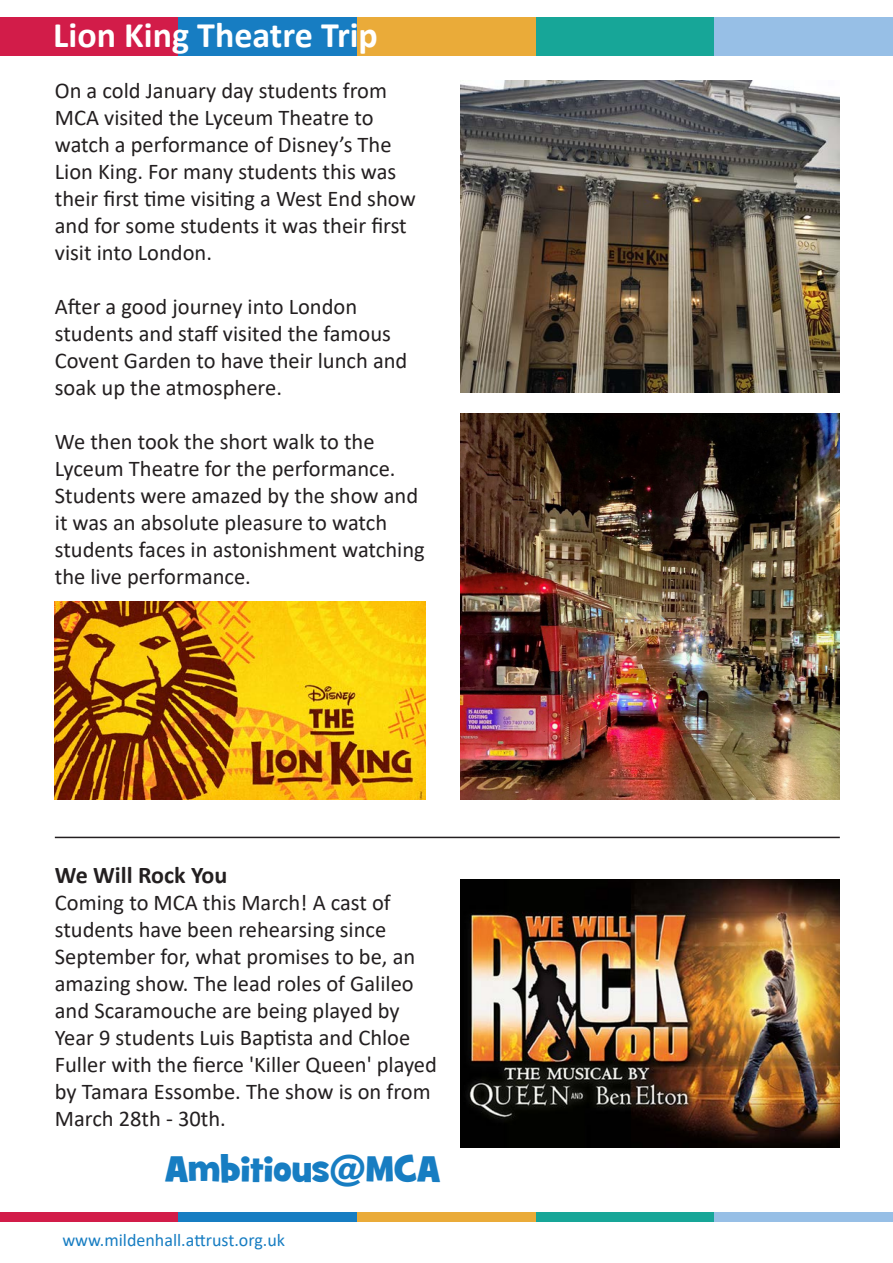
<style>
.page{position:relative;width:893px;height:1263px;background:#fff}
.page>*{position:absolute;margin:0;border:0;box-sizing:border-box;transform-origin:0 0}
.t1{font:700 36px "Calibri";color:#fff}
.t2{font:36px "Grilled Cheese BTN";color:#177dc2}
.t3{font:700 24px "Calibri";color:#231f20}
.t4{font:22.5px/27px "Calibri";color:#231f20}
.t5{font:18px "Calibri";color:#177dc2}
</style>
<div class="page">
<div style="left:536px;top:17px;width:178px;height:38px;background:#17a698"></div>
<div style="left:714px;top:17px;width:179px;height:38px;background:#97bfe6"></div>
<div style="left:0;top:17px;width:179px;height:38px;background:#d21c49"></div>
<div style="left:179px;top:17px;width:178px;height:38px;background:#177dc2"></div>
<div style="left:357px;top:17px;width:179px;height:38px;background:#eaab39"></div>
<div style="left:536px;top:1212px;width:178px;height:10px;background:#17a698"></div>
<div style="left:714px;top:1212px;width:179px;height:10px;background:#97bfe6"></div>
<div style="left:0;top:1212px;width:179px;height:10px;background:#d21c49"></div>
<div style="left:179px;top:1212px;width:178px;height:10px;background:#177dc2"></div>
<div style="left:357px;top:1212px;width:179px;height:10px;background:#eaab39"></div>
<img style="left:460px;top:81px;width:380px;height:311px">
<img style="left:460px;top:413px;width:380px;height:386px">
<hr style="left:55px;top:837px;width:785px;height:1px;background:#231f20">
<img style="left:55px;top:602px;width:370px;height:197px">
<img style="left:460px;top:879px;width:380px;height:268px">
<p class="t1" style="left:53px;top:9px;width:326px">Lion King Theatre Trip</p>
<p class="t4" style="left:55px;top:76px;width:334px">On a cold January day students from</p>
<p class="t4" style="left:55px;top:103px;width:320px">MCA visited the Lyceum Theatre to</p>
<p class="t4" style="left:55px;top:130px;width:338px">watch a performance of Disney’s The</p>
<p class="t4" style="left:55px;top:157px;width:343px">Lion King. For many students this was</p>
<p class="t4" style="left:55px;top:184px;width:362px">their first time visiting a West End show</p>
<p class="t4" style="left:55px;top:211px;width:353px">and for some students it was their first</p>
<p class="t4" style="left:55px;top:238px;width:159px">visit into London.</p>
<p class="t4" style="left:55px;top:292px;width:304px">After a good journey into London</p>
<p class="t4" style="left:55px;top:319px;width:338px">students and staff visited the famous</p>
<p class="t4" style="left:55px;top:346px;width:354px">Covent Garden to have their lunch and</p>
<p class="t4" style="left:55px;top:373px;width:229px">soak up the atmosphere.</p>
<p class="t4" style="left:55px;top:427px;width:371px">We then took the short walk to the Lyceum Theatre for the performance.<br>Students were amazed by the show and it was an absolute pleasure to watch students faces in astonishment watching the live performance.</p>
<p class="t3" style="left:55px;top:858px;width:174px">We Will Rock You</p>
<p class="t4" style="left:55px;top:888px;width:384px">Coming to MCA this March! A cast of students have been rehearsing since September for, what promises to be, an amazing show. The lead roles of Galileo and Scaramouche are being played by Year 9 students Luis Baptista and Chloe Fuller with the fierce 'Killer Queen' played by Tamara Essombe. The show is on from March 28th - 30th.</p>
<p class="t2" style="left:165px;top:1146px;width:277px">Ambitious@MCA</p>
<p class="t5" style="left:62px;top:1227px;width:224px">www.mildenhall.attrust.org.uk</p>
</div>
